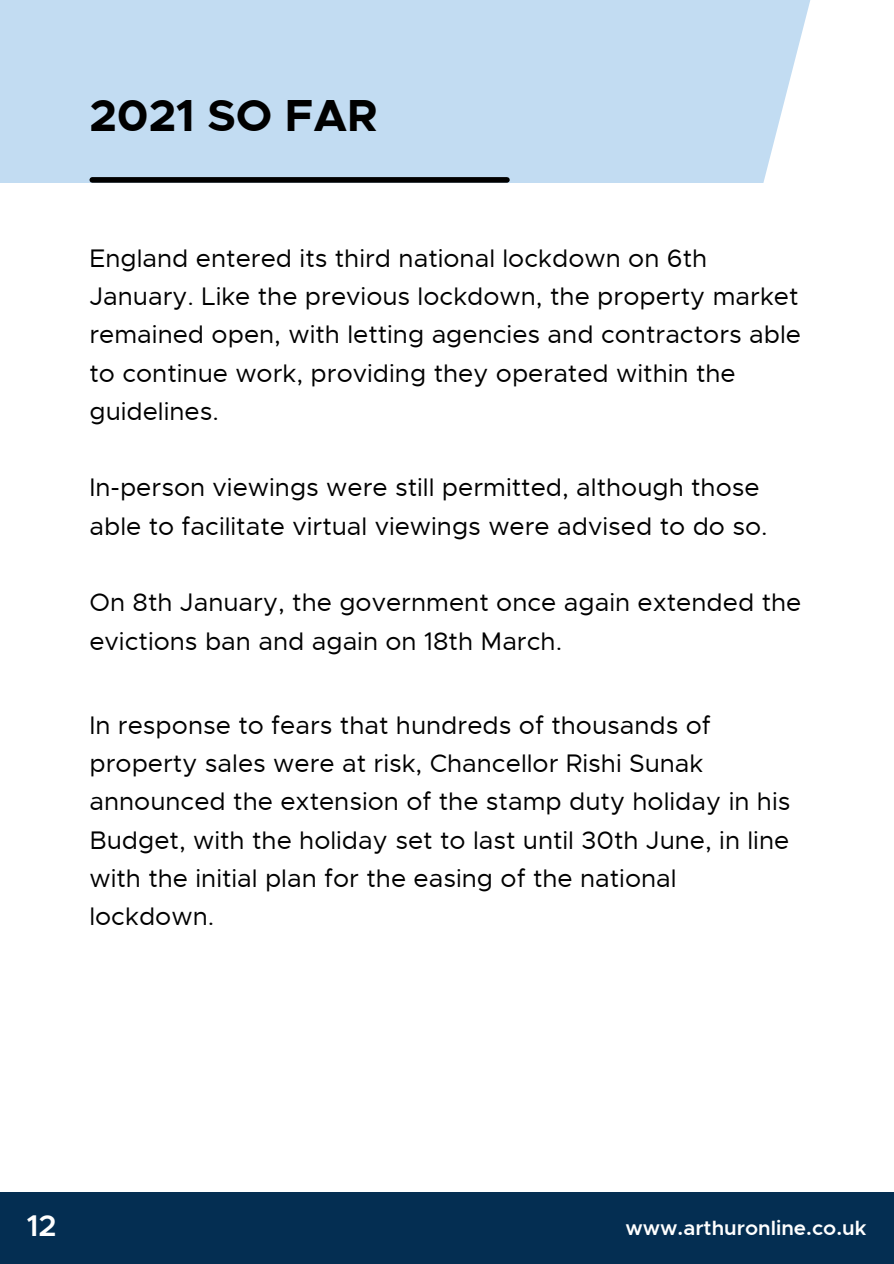
<style>
.page{position:relative;width:894px;height:1264px;background:#fff}
.page>*{position:absolute;margin:0;border:0;box-sizing:border-box;transform-origin:0 0}
.t1{font:700 45px "Metropolis";color:#000}
.t2{font:600 30px "Metropolis";color:#fff}
.t3{font:25.5px/38.2px "Metropolis";color:#000}
.t4{font:600 20.7px "Metropolis";color:#fff}
</style>
<div class="page">
<div style="left:0;top:1192px;width:893px;height:71px;background:#042e52"></div>
<div style="left:0;top:0;width:893px;height:182px;background:#c2dcf2"></div>
<div style="left:92px;top:177px;width:415px;height:6px;background:#000"></div>
<svg style="left:759px;top:0;width:134px;height:183px"></svg>
<h1 class="t1" style="left:89px;top:87px;width:290px">2021 SO FAR</h1>
<p class="t3" style="left:89px;top:239px;width:713px">England entered its third national lockdown on 6th January. Like the previous lockdown, the property market remained open, with letting agencies and contractors able to continue work, providing they operated within the guidelines.</p>
<p class="t3" style="left:89px;top:469px;width:679px">In-person viewings were still permitted, although those able to facilitate virtual viewings were advised to do so.</p>
<p class="t3" style="left:89px;top:583px;width:713px">On 8th January, the government once again extended the evictions ban and again on 18th March.</p>
<p class="t3" style="left:89px;top:706px;width:702px">In response to fears that hundreds of thousands of property sales were at risk, Chancellor Rishi Sunak announced the extension of the stamp duty holiday in his Budget, with the holiday set to last until 30th June, in line with the initial plan for the easing of the national lockdown.</p>
<p class="t2" style="left:27px;top:1206px;width:31px">12</p>
<p class="t4" style="left:625px;top:1214px;width:242px">www.arthuronline.co.uk</p>
</div>
